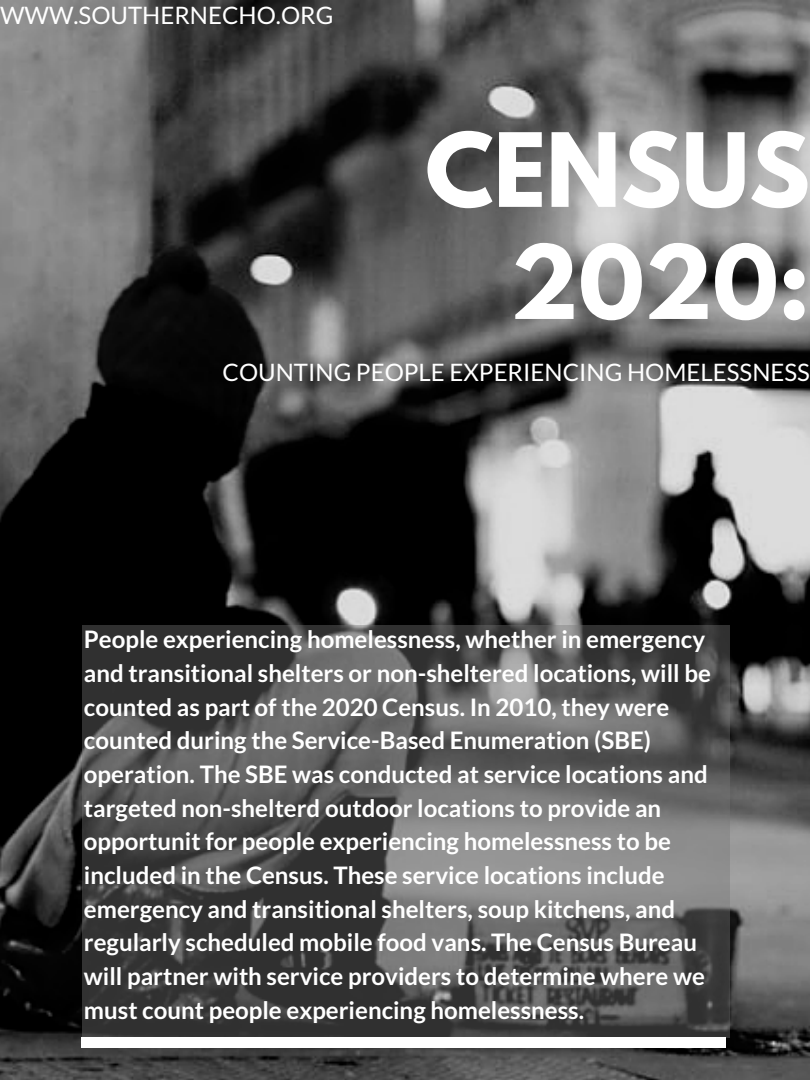
<style>
.page{position:relative;width:810px;height:1080px;background:#fff}
.page>*{position:absolute;margin:0;border:0;box-sizing:border-box;transform-origin:0 0}
.t1{font:700 90.56px/112.1px "League Spartan";color:#fff;text-align:right}
.t2{font:700 24.06px/33.7px "Lato";color:#fff}
.t3{font:24.06px "Lato";color:#fff}
</style>
<div class="page">
<img style="left:0;top:0;width:810px;height:1080px">
<svg style="left:82px;top:625px;width:648px;height:413px;background:#555"></svg>
<div style="left:81px;top:1038px;width:644px;height:10px;background:#fff"></div>
<p class="t3" style="left:0;top:0;width:335px">WWW.SOUTHERNECHO.ORG</p>
<h1 class="t1" style="left:425px;top:126px;width:386px">CENSUS<br>2020:</h1>
<p class="t3" style="left:223px;top:357px;width:589px">COUNTING PEOPLE EXPERIENCING HOMELESSNESS</p>
<p class="t2" style="left:84px;top:622px;width:629px">People experiencing homelessness, whether in emergency and transitional shelters or non-sheltered locations, will be counted as part of the 2020 Census. In 2010, they were counted during the Service-Based Enumeration (SBE) operation. The SBE was conducted at service locations and targeted non-shelterd outdoor locations to provide an opportunit for people experiencing homelessness to be included in the Census. These service locations include emergency and transitional shelters, soup kitchens, and regularly scheduled mobile food vans. The Census Bureau will partner with service providers to determine where we must count people experiencing homelessness.</p>
</div>
